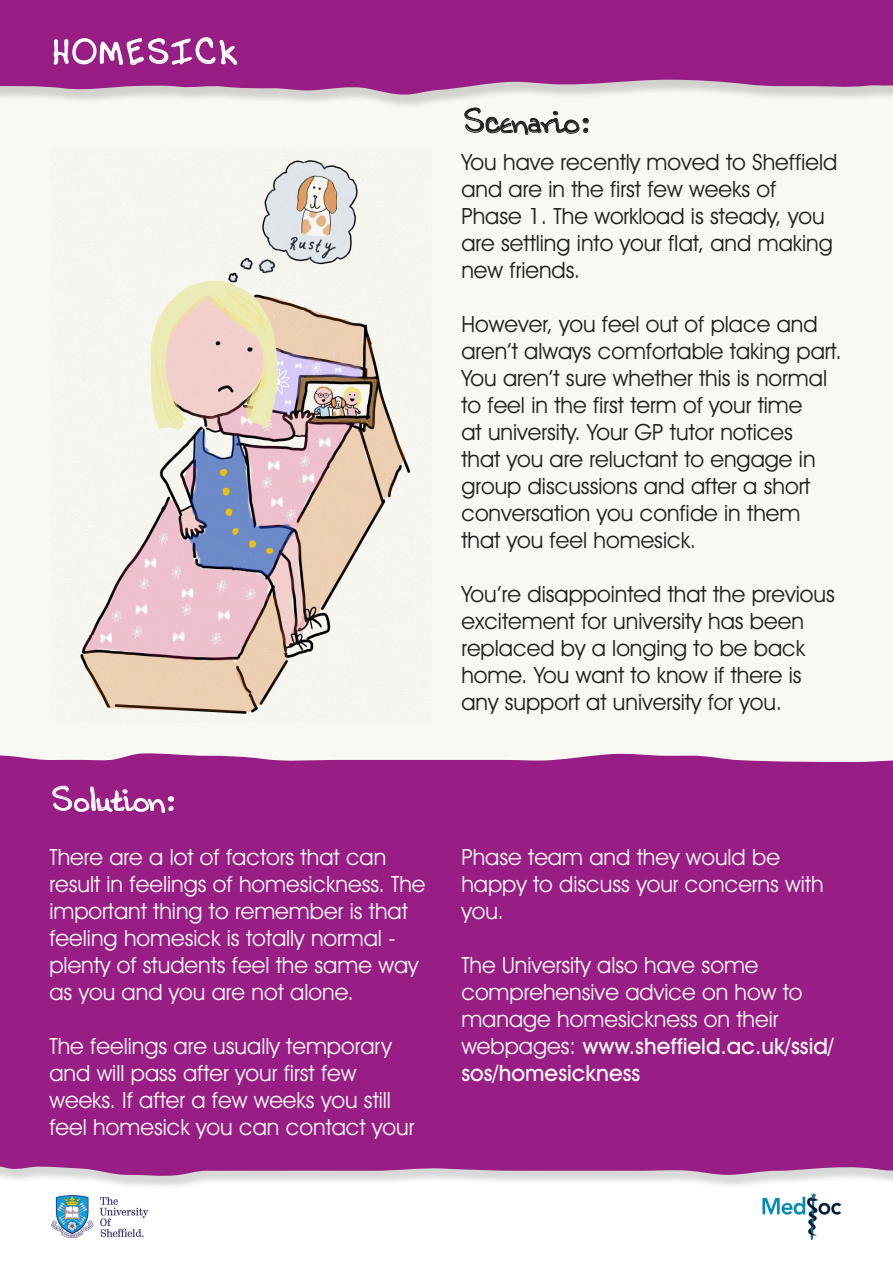
<style>
.page{position:relative;width:893px;height:1263px;background:#fff}
.page>*{position:absolute;margin:0;border:0;box-sizing:border-box;transform-origin:0 0}
.t1{font:36px "Austins Hand";color:#fff}
.t2{font:36px "Austins Hand";color:#231f20}
.t3{font:22.5px/27px "Avant Garde IT Cby BT";color:#231f20}
.t4{font:22.5px/27px "Avant Garde IT Cby BT";color:#f9f8f3}
.s1{font-weight:500}
</style>
<div class="page">
<div style="left:0;top:0;width:893px;height:876px;background:#f9f8f3"></div>
<div style="left:0;top:755px;width:893px;height:435px;background:#231f20;opacity:.18"></div>
<div style="left:0;top:753px;width:893px;height:424px;background:#981d85"></div>
<svg style="left:464px;top:109px;width:124px;height:26px"></svg>
<svg style="left:53px;top:786px;width:121px;height:26px;background:#ab479c"></svg>
<div style="left:0;top:0;width:893px;height:109px;background:#231f20;opacity:.18"></div>
<svg style="left:0;top:0;width:893px;height:95px;background:#9e2f8c"></svg>
<img style="left:51px;top:155px;width:379px;height:563px">
<svg style="left:53px;top:37px;width:185px;height:29px;background:#b257a4"></svg>
<img style="left:762px;top:1193px;width:80px;height:46px">
<img style="left:51px;top:1195px;width:98px;height:43px">
<p class="t1" style="left:51px;top:30px;width:189px">HOMESICK</p>
<p class="t1" style="left:49px;top:777px;width:127px">Solution:</p>
<p class="t4" style="left:49px;top:843px;width:378px">There are a lot of factors that can result in feelings of homesickness. The important thing to remember is that feeling homesick is totally normal - plenty of students feel the same way as you and you are not alone.</p>
<p class="t4" style="left:49px;top:1032px;width:366px">The feelings are usually temporary and will pass after your first few weeks. If after a few weeks you still feel homesick you can contact your</p>
<p class="t2" style="left:461px;top:99px;width:130px">Scenario:</p>
<p class="t3" style="left:461px;top:148px;width:377px">You have recently moved to Sheffield and are in the first few weeks of<br>Phase 1. The workload is steady, you are settling into your flat, and making new friends.</p>
<p class="t3" style="left:461px;top:310px;width:382px">However, you feel out of place and aren’t always comfortable taking part.<br>You aren’t sure whether this is normal to feel in the first term of your time<br>at university. Your GP tutor notices<br>that you are reluctant to engage in group discussions and after a short conversation you confide in them that you feel homesick.</p>
<p class="t3" style="left:461px;top:580px;width:375px">You’re disappointed that the previous excitement for university has been replaced by a longing to be back home. You want to know if there is any support at university for you.</p>
<p class="t4" style="left:461px;top:843px;width:364px">Phase team and they would be happy to discuss your concerns with you.</p>
<p class="t4" style="left:461px;top:951px;width:374px">The University also have some comprehensive advice on how to manage homesickness on their webpages: <span class="s1">www.sheffield.ac.uk/ssid/ sos/homesickness</span></p>
</div>
